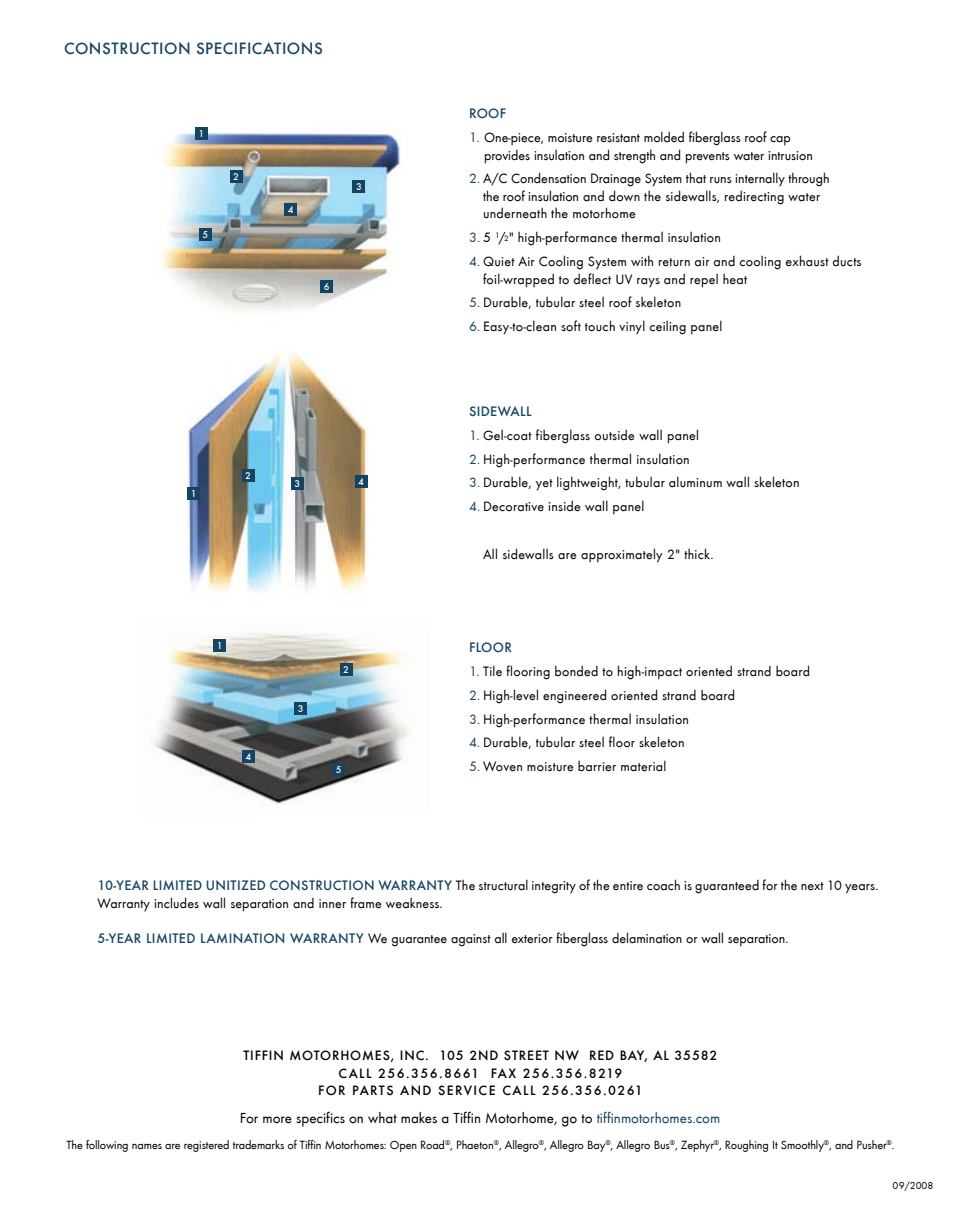
<style>
.page{position:relative;width:961px;height:1213px;background:#fff}
.page>*{position:absolute;margin:0;border:0;box-sizing:border-box;transform-origin:0 0}
.t1{font:500 16.97px "Futura T";letter-spacing:.03em;color:#144461}
.t2{font:15.05px "Futura T Boo";color:#000}
.t3{font:500 14.17px "Futura T";letter-spacing:.025em;color:#144461}
.t4{font:14px/17.5px "Futura T Boo";letter-spacing:.02em;color:#000}
.t5{font:14px/17.5px "Futura T Boo";color:#000}
.t6{font:500 14px "Futura T";letter-spacing:.065em;color:#000}
.t7{font:500 14px "Futura T";letter-spacing:.1em;color:#000}
.t8{font:12.25px "Futura T Boo";letter-spacing:-.01em;color:#000}
.t9{font:10.5px "Futura T Boo";letter-spacing:-.01em;color:#000}
.t10{font:500 10.15px "Futura T";color:#fff}
.s1{color:#144461}
.s2{font-size:8.22px}
.s3{font-family:"Futura T";font-weight:500;font-size:14.17px;color:#144461}
</style>
<div class="page">
<img style="left:154px;top:633px;width:258px;height:171px">
<img style="left:161px;top:127px;width:241px;height:184px">
<div style="left:230px;top:170px;width:12px;height:12px;background:#144461"></div>
<div style="left:195px;top:127px;width:12px;height:13px;background:#144461"></div>
<div style="left:353px;top:181px;width:12px;height:12px;background:#144461"></div>
<div style="left:285px;top:203px;width:12px;height:13px;background:#144461"></div>
<div style="left:320px;top:280px;width:13px;height:13px;background:#144461"></div>
<div style="left:213px;top:639px;width:13px;height:13px;background:#144461"></div>
<div style="left:340px;top:663px;width:12px;height:13px;background:#144461"></div>
<div style="left:294px;top:702px;width:13px;height:13px;background:#144461"></div>
<div style="left:242px;top:751px;width:13px;height:12px;background:#144461"></div>
<div style="left:332px;top:763px;width:13px;height:12px;background:#144461"></div>
<img style="left:188px;top:353px;width:180px;height:242px">
<div style="left:187px;top:487px;width:13px;height:13px;background:#144461"></div>
<div style="left:242px;top:469px;width:12px;height:12px;background:#144461"></div>
<div style="left:291px;top:477px;width:12px;height:12px;background:#144461"></div>
<div style="left:355px;top:475px;width:12px;height:12px;background:#144461"></div>
<div style="left:199px;top:228px;width:13px;height:13px;background:#144461"></div>
<p class="t1" style="left:64px;top:39px;width:12px">CONST</p>
<p class="t1" style="left:119px;top:39px;width:21px">RUCTION</p>
<p class="t1" style="left:196px;top:39px;width:128px">SPECIFICATIONS</p>
<p class="t10" style="left:198px;top:128px;width:7px">1</p>
<p class="t10" style="left:202px;top:229px;width:7px">5</p>
<p class="t10" style="left:233px;top:170px;width:7px">2</p>
<p class="t10" style="left:288px;top:204px;width:7px">4</p>
<p class="t10" style="left:356px;top:181px;width:7px">3</p>
<p class="t10" style="left:324px;top:281px;width:7px">6</p>
<p class="t10" style="left:191px;top:488px;width:7px">1</p>
<p class="t10" style="left:245px;top:469px;width:7px">2</p>
<p class="t10" style="left:294px;top:477px;width:7px">3</p>
<p class="t10" style="left:358px;top:475px;width:7px">4</p>
<p class="t10" style="left:217px;top:640px;width:7px">1</p>
<p class="t10" style="left:246px;top:751px;width:7px">4</p>
<p class="t10" style="left:298px;top:703px;width:7px">3</p>
<p class="t10" style="left:343px;top:664px;width:7px">2</p>
<p class="t10" style="left:336px;top:763px;width:7px">5</p>
<p class="t3" style="left:469px;top:105px;width:39px">ROOF</p>
<p class="t5" style="left:484px;top:129px;width:330px;text-indent:-15px"><span class="s1">1.</span> One-piece, moisture resistant molded fiberglass roof cap provides insulation and strength and prevents water intrusion</p>
<p class="t4" style="left:483px;top:170px;width:348px;text-indent:-14px"><span class="s1">2.</span> A/C Condensation Drainage System that runs internally through the roof insulation and down the sidewalls, redirecting water underneath the motorhome</p>
<p class="t4" style="left:469px;top:229px;width:254px"><span class="s1">3.</span> 5 <sup>1</sup>/<span class="s2">2</span>" high-performance thermal insulation</p>
<p class="t4" style="left:483px;top:253px;width:380px;text-indent:-14px"><span class="s1">4.</span> Quiet Air Cooling System with return air and cooling exhaust ducts foil-wrapped to deflect UV rays and repel heat</p>
<p class="t4" style="left:469px;top:294px;width:214px"><span class="s1">5.</span> Durable, tubular steel roof skeleton</p>
<p class="t4" style="left:469px;top:318px;width:255px"><span class="s1">6.</span> Easy-to-clean soft touch vinyl ceiling panel</p>
<p class="t3" style="left:469px;top:403px;width:58px">SIDEWALL</p>
<p class="t4" style="left:469px;top:426px;width:232px"><span class="s1">1.</span> Gel-coat fiberglass outside wall panel</p>
<p class="t4" style="left:469px;top:450px;width:222px"><span class="s1">2.</span> High-performance thermal insulation</p>
<p class="t4" style="left:469px;top:474px;width:332px"><span class="s1">3.</span> Durable, yet lightweight, tubular aluminum wall skeleton</p>
<p class="t4" style="left:469px;top:498px;width:177px"><span class="s1">4.</span> Decorative inside wall panel</p>
<p class="t4" style="left:483px;top:545px;width:232px">All sidewalls are approximately 2" thick.</p>
<p class="t3" style="left:469px;top:639px;width:43px">FLOOR</p>
<p class="t4" style="left:469px;top:663px;width:342px"><span class="s1">1.</span> Tile flooring bonded to high-impact oriented strand board</p>
<p class="t4" style="left:469px;top:686px;width:268px"><span class="s1">2.</span> High-level engineered oriented strand board</p>
<p class="t4" style="left:469px;top:710px;width:222px"><span class="s1">3.</span> High-performance thermal insulation</p>
<p class="t4" style="left:469px;top:734px;width:217px"><span class="s1">4.</span> Durable, tubular steel floor skeleton</p>
<p class="t4" style="left:469px;top:758px;width:199px"><span class="s1">5.</span> Woven moisture barrier material</p>
<p class="t3" style="left:97px;top:877px;width:63px">10-YEAR LIMIT</p>
<p class="t3" style="left:186px;top:877px;width:37px">ED UNITI</p>
<p class="t3" style="left:241px;top:877px;width:48px">ZED CONST</p>
<p class="t3" style="left:315px;top:877px;width:17px">RUCTION</p>
<p class="t3" style="left:378px;top:877px;width:49px">WARRANT</p>
<p class="t4" style="left:444px;top:877px;width:435px"><span class="s3">Y</span> The structural integrity of the entire coach is guaranteed for the next 10 years.</p>
<p class="t4" style="left:97px;top:894px;width:347px">Warranty includes wall separation and inner frame weakness.</p>
<p class="t3" style="left:97px;top:930px;width:56px">5-YEAR LIMIT</p>
<p class="t3" style="left:179px;top:930px;width:31px">ED LAMINATION</p>
<p class="t3" style="left:290px;top:930px;width:49px">WARRANT</p>
<p class="t5" style="left:356px;top:929px;width:434px"><span class="s3">Y</span> We guarantee against all exterior fiberglass delamination or wall separation.</p>
<p class="t6" style="left:243px;top:1047px;width:15px">TIFFIN</p>
<p class="t6" style="left:289px;top:1047px;width:23px">MOTO</p>
<p class="t6" style="left:332px;top:1047px;width:387px">RHOM ES, INC. 105 2ND STREET NW RED BAY, AL 35582</p>
<p class="t7" style="left:338px;top:1064px;width:286px">CALL 256.356.8661 FAX 256.356.8219</p>
<p class="t6" style="left:318px;top:1082px;width:94px">FOR PARTS AND</p>
<p class="t7" style="left:438px;top:1082px;width:206px">SERVICE CALL 256.356.0261</p>
<p class="t2" style="left:240px;top:1109px;width:482px">For more specifics on what makes a Tiffin Motorhome, go to <span class="s1">tiffinmotorhomes.com</span></p>
<p class="t8" style="left:66px;top:1138px;width:830px">The following names are registered trademarks of Tiffin Motorhomes: Open Road<sup>®</sup>, Phaeton<sup>®</sup>, Allegro<sup>®</sup>, Allegro Bay<sup>®</sup>, Allegro Bus<sup>®</sup>, Zephyr<sup>®</sup>, Roughing It Smoothly<sup>®</sup>, and Pusher<sup>®</sup>.</p>
<p class="t9" style="left:892px;top:1179px;width:43px">09/2008</p>
</div>
